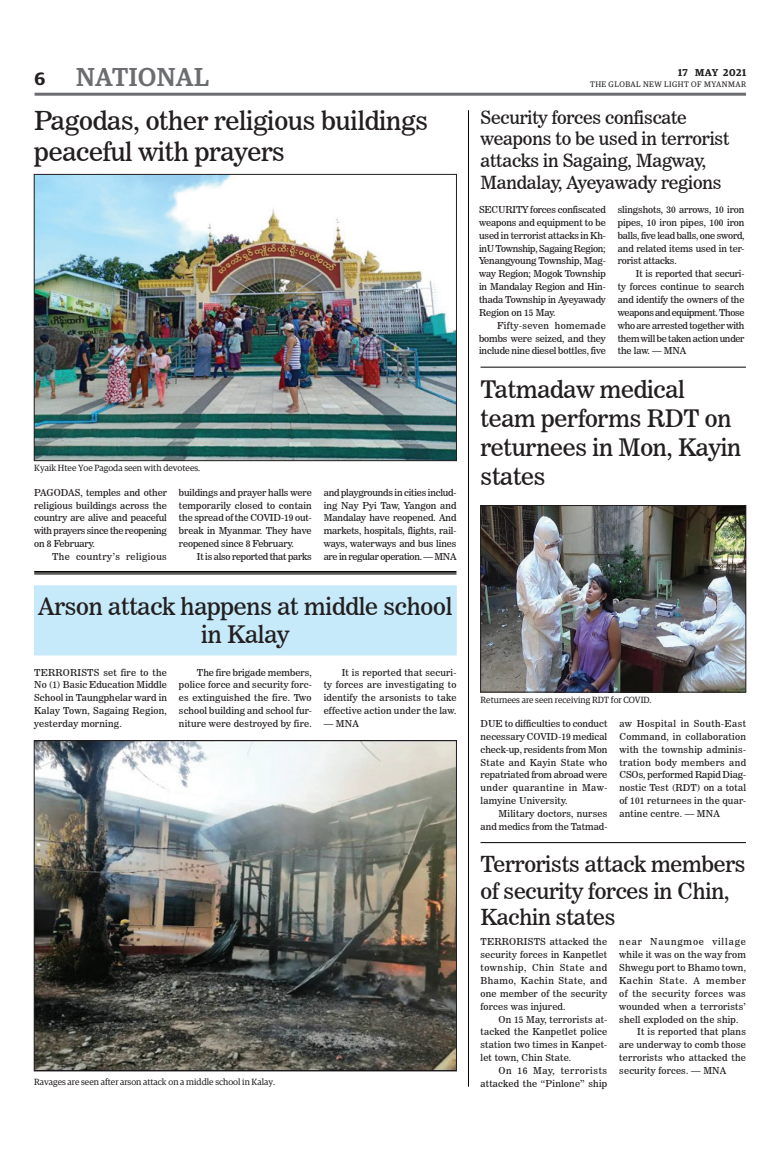
<style>
.page{position:relative;width:773px;height:1152px;background:#fff}
.page>*{position:absolute;margin:0;border:0;box-sizing:border-box;transform-origin:0 0}
.t1{font:26px/31.2px "News 706 BT Roman C";letter-spacing:-.01em;color:#231f20}
.t2{font:500 26px "Guardian Egyp";letter-spacing:.02em;color:#6c6d70}
.t3{font:24px/28.8px "News 706 BT Roman C";letter-spacing:-.01em;color:#231f20;text-align:center}
.t4{font:22px/26.4px "News 706 BT Roman C";letter-spacing:-.01em;color:#231f20}
.t5{font:18px/21.6px "News 706 BT Roman C";letter-spacing:-.01em;color:#231f20}
.t6{font:600 18px "Guardian Egyp";color:#231f20}
.t7{font:600 10px "Guardian Egyp";letter-spacing:.055em;color:#231f20}
.t8{font:9.5px/12.9px "News 706 BT Roman C";letter-spacing:.02em;color:#231f20;text-align:justify}
.t9{font:9.5px "News 706 BT Roman C";letter-spacing:-.02em;color:#231f20}
.t10{font:9.5px "News 706 BT Roman C";letter-spacing:.045em;color:#231f20}
.t11{font:9.5px "News 706 BT Roman C";letter-spacing:.04em;color:#231f20}
.t12{font:9.5px "News 706 BT Roman C";letter-spacing:.09em;color:#231f20}
.t13{font:9.5px "News 706 BT Roman C";letter-spacing:.065em;color:#231f20}
.t14{font:9px "Guardian Egyp";color:#231f20}
.t15{font:8px "Guardian Egyp";letter-spacing:.06em;color:#231f20}
</style>
<div class="page">
<hr style="left:35px;top:93px;width:711px;height:3px;background:#6c6d70">
<div style="left:34px;top:586px;width:422px;height:69px;background:#c6eafa"></div>
<img style="left:36px;top:176px;width:418px;height:283px">
<div style="left:34px;top:174px;width:422px;height:287px;border:1px solid #231f20"></div>
<img style="left:482px;top:507px;width:262px;height:183px">
<div style="left:480px;top:505px;width:266px;height:187px;border:1px solid #231f20"></div>
<hr style="left:34px;top:571px;width:422px;height:1px;background:#040503">
<hr style="left:34px;top:573px;width:422px;height:1px;background:#040503">
<hr style="left:34px;top:574px;width:422px;height:1px;background:#040503">
<img style="left:36px;top:743px;width:418px;height:326px">
<div style="left:34px;top:741px;width:422px;height:330px;border:1px solid #231f20"></div>
<hr style="left:480px;top:842px;width:266px;height:1px;background:#040503">
<hr style="left:468px;top:110px;width:1px;height:977px;background:#040503">
<hr style="left:480px;top:367px;width:266px;height:1px;background:#040503">
<h1 class="t2" style="left:76px;top:59px;width:134px">NATIONAL</h1>
<h3 class="t6" style="left:35px;top:65px;width:12px">6</h3>
<p class="t7" style="left:678px;top:65px;width:70px">17 MAY 2021</p>
<p class="t15" style="left:590px;top:79px;width:158px">THE GLOBAL NEW LIGHT OF MYANMAR</p>
<h1 class="t1" style="left:34px;top:105px;width:395px">Pagodas, other religious buildings peaceful with prayers</h1>
<p class="t14" style="left:34px;top:462px;width:167px">Kyaik Htee Yoe Pagoda seen with devotees.</p>
<p class="t8" style="left:34px;top:486px;width:134px">PAGODAS, temples and other religious buildings across the country are alive and peaceful with prayers since the reopening on 8 February.</p>
<p class="t11" style="left:52px;top:551px;width:116px">The country’s religious</p>
<p class="t8" style="left:179px;top:486px;width:134px">buildings and prayer halls were temporarily closed to contain the spread of the COVID-19 out&shy;break in Myanmar. They have reopened since 8 February.</p>
<p class="t9" style="left:197px;top:551px;width:116px">It is also reported that parks</p>
<p class="t8" style="left:324px;top:486px;width:134px">and playgrounds in cities includ&shy;ing Nay Pyi Taw, Yangon and Mandalay have reopened. And markets, hospitals, flights, rail&shy;ways, waterways and bus lines are in regular operation. — MNA</p>
<h2 class="t3" style="left:38px;top:592px;width:415px">Arson attack happens at middle school in Kalay</h2>
<p class="t8" style="left:34px;top:666px;width:134px">TERRORISTS set fire to the No (1) Basic Education Middle School in Taungphelar ward in Kalay Town, Sagaing Region, yesterday morning.</p>
<p class="t8" style="left:179px;top:666px;width:134px;text-indent:18px">The fire brigade members, police force and security forc&shy;es extinguished the fire. Two school building and school fur&shy;niture were destroyed by fire.</p>
<p class="t8" style="left:324px;top:666px;width:134px;text-indent:18px">It is reported that securi&shy;ty forces are investigating to identify the arsonists to take effective action under the law.</p>
<p class="t8" style="left:324px;top:717px;width:37px">— MNA</p>
<p class="t14" style="left:34px;top:1076px;width:242px">Ravages are seen after arson attack on a middle school in Kalay.</p>
<h3 class="t5" style="left:480px;top:107px;width:250px">Security forces confiscate weapons to be used in terrorist attacks in Sagaing, Magway,<br>Mandalay, Ayeyawady regions</h3>
<p class="t8" style="left:479px;top:203px;width:128px">SECURITY forces confiscated weapons and equipment to be used in terrorist attacks in Kh&shy;inU Township, Sagaing Region; Yenangyoung Township, Mag&shy;way Region; Mogok Township in Mandalay Region and Hin&shy;thada Township in Ayeyawady Region on 15 May.</p>
<p class="t8" style="left:479px;top:319px;width:128px;text-indent:18px">Fifty-seven homemade bombs were seized, and they include nine diesel bottles, five</p>
<p class="t8" style="left:617px;top:203px;width:128px">slingshots, 30 arrows, 10 iron pipes, 10 iron pipes, 100 iron balls, five lead balls, one sword, and related items used in ter&shy;rorist attacks.</p>
<p class="t8" style="left:617px;top:267px;width:128px;text-indent:18px">It is reported that securi&shy;ty forces continue to search and identify the owners of the weapons and equipment. Those who are arrested together with them will be taken action under the law. — MNA</p>
<h2 class="t3" style="left:480px;top:375px;width:262px;text-align:left">Tatmadaw medical team performs RDT on returnees in Mon, Kayin states</h2>
<p class="t14" style="left:480px;top:694px;width:173px">Returnees are seen receiving RDT for COVID.</p>
<p class="t8" style="left:480px;top:717px;width:128px">DUE to difficulties to conduct necessary COVID-19 medical check-up, residents from Mon State and Kayin State who repatriated from abroad were under quarantine in Maw&shy;lamyine University.</p>
<p class="t8" style="left:480px;top:807px;width:128px;text-align:right">Military doctors, nurses and medics from the Tatmad-</p>
<p class="t8" style="left:619px;top:717px;width:128px">aw Hospital in South-East Command, in collaboration with the township adminis&shy;tration body members and CSOs, performed Rapid Diag&shy;nostic Test (RDT) on a total of 101 returnees in the quar&shy;antine centre. — MNA</p>
<h3 class="t4" style="left:480px;top:851px;width:266px">Terrorists attack members of security forces in Chin,<br>Kachin states</h3>
<p class="t8" style="left:480px;top:936px;width:128px">TERRORISTS attacked the security forces in Kanpetlet township, Chin State and Bhamo, Kachin State, and one member of the security forces was injured.</p>
<p class="t8" style="left:480px;top:1013px;width:128px;text-indent:18px">On 15 May, terrorists at&shy;tacked the Kanpetlet police station two times in Kanpet&shy;let town, Chin State.</p>
<p class="t8" style="left:480px;top:1064px;width:128px;text-align:right">On 16 May, terrorists attacked the “Pinlone” ship</p>
<p class="t12" style="left:619px;top:936px;width:128px">near Naungmoe village</p>
<p class="t8" style="left:619px;top:948px;width:128px">while it was on the way from</p>
<p class="t8" style="left:619px;top:961px;width:128px">Shwegu port to Bhamo town,</p>
<p class="t13" style="left:619px;top:975px;width:128px">Kachin State. A member</p>
<p class="t10" style="left:619px;top:988px;width:128px">of the security forces was</p>
<p class="t8" style="left:619px;top:1000px;width:128px">wounded when a terrorists’</p>
<p class="t8" style="left:619px;top:1013px;width:121px">shell exploded on the ship.</p>
<p class="t8" style="left:637px;top:1026px;width:110px">It is reported that plans</p>
<p class="t8" style="left:619px;top:1038px;width:128px">are underway to comb those</p>
<p class="t8" style="left:619px;top:1051px;width:128px">terrorists who attacked the</p>
<p class="t8" style="left:619px;top:1064px;width:109px">security forces. — MNA</p>
</div>
